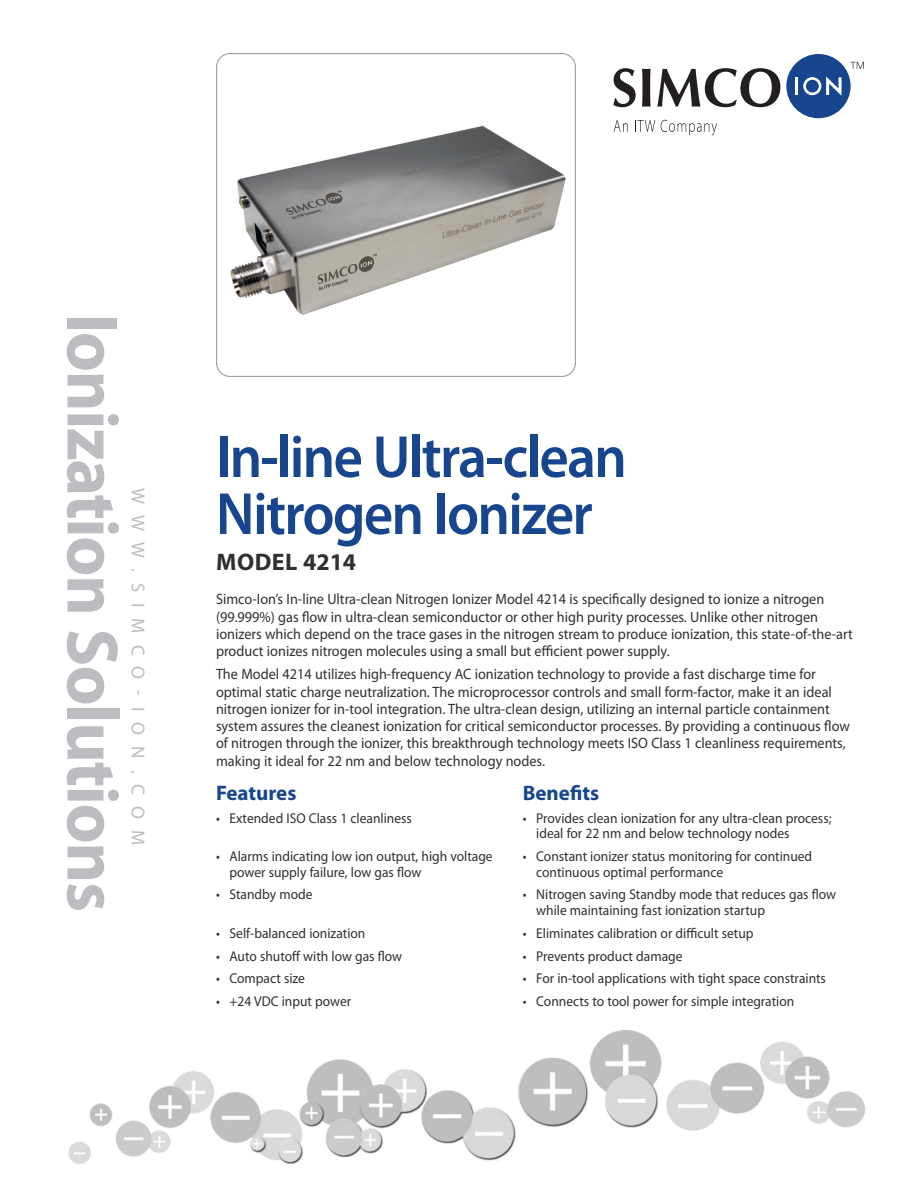
<style>
.page{position:relative;width:918px;height:1188px;background:#fff}
.page>*{position:absolute;margin:0;border:0;box-sizing:border-box;transform-origin:0 0}
.t1{font:700 73.5px "Myriad Pro";letter-spacing:-.02em;color:#bcbdc0;scale:.95 1}
.Cover__Main_head{font:600 60px/57px "Myriad Pro";letter-spacing:-.03em;color:#17468e;scale:.95 1}
.Cover__Subhead{font:700 24px "Myriad Pro";letter-spacing:.02em;color:#312f30}
.Cover__F_B_Head{font:700 21px "Myriad Pro";color:#17468e}
.t2{font:18.75px "Myriad Pro";letter-spacing:.59em;color:#bcbdc0}
.Cover__Body_Copy{font:15px/17.2px "Myriad Pro";color:#312f30;scale:.95 1}
.Cover__F_B_bullets{font:14.25px/15.8px "Myriad Pro";color:#312f30;scale:.95 1}
</style>
<div class="page">
<img style="left:68px;top:1030px;width:798px;height:134px">
<svg style="left:850px;top:62px;width:14px;height:7px"></svg>
<div style="left:786px;top:54px;width:65px;height:64px;background:#17468e;border-radius:50%"></div>
<hr style="left:795px;top:77px;width:3px;height:18px;background:#fff">
<svg style="left:803px;top:77px;width:39px;height:19px"></svg>
<svg style="left:613px;top:68px;width:23px;height:39px"></svg>
<svg style="left:642px;top:69px;width:9px;height:38px"></svg>
<svg style="left:657px;top:68px;width:123px;height:39px"></svg>
<svg style="left:614px;top:120px;width:14px;height:12px"></svg>
<svg style="left:635px;top:120px;width:20px;height:12px"></svg>
<svg style="left:661px;top:120px;width:56px;height:16px"></svg>
<img style="left:230px;top:125px;width:336px;height:190px">
<div style="left:216px;top:53px;width:360px;height:324px;border:1px solid #9d9fa2;border-radius:14px"></div>
<h1 class="t1" style="left:140px;top:314px;width:632px;rotate:90deg">Ionization Solutions</h1>
<p class="t2" style="left:150px;top:488px;width:359px;rotate:90deg">WWW.SIMCO-ION.COM</p>
<p class="Cover__Main_head" style="left:216px;top:427px;width:434px">In-line Ultra-clean<br>Nitrogen Ionizer</p>
<p class="Cover__Subhead" style="left:216px;top:547px;width:142px">MODEL 4214</p>
<p class="Cover__Body_Copy" style="left:216px;top:590px;width:672px">Simco-Ion’s In-line Ultra-clean Nitrogen Ionizer Model 4214 is specifically designed to ionize a nitrogen (99.999%) gas flow in ultra-clean semiconductor or other high purity processes. Unlike other nitrogen ionizers which depend on the trace gases in the nitrogen stream to produce ionization, this state-of-the-art product ionizes nitrogen molecules using a small but efficient power supply.</p>
<p class="Cover__Body_Copy" style="left:216px;top:665px;width:669px">The Model 4214 utilizes high-frequency AC ionization technology to provide a fast discharge time for optimal static charge neutralization. The microprocessor controls and small form-factor, make it an ideal nitrogen ionizer for in-tool integration. The ultra-clean design, utilizing an internal particle containment system assures the cleanest ionization for critical semiconductor processes. By providing a continuous flow of nitrogen through the ionizer, this breakthrough technology meets ISO Class 1 cleanliness requirements, making it ideal for 22 nm and below technology nodes.</p>
<p class="Cover__F_B_Head" style="left:216px;top:779px;width:82px">Features</p>
<p class="Cover__F_B_Head" style="left:523px;top:779px;width:78px">Benefits</p>
<p class="Cover__F_B_bullets" style="left:216px;top:810px;width:208px">• Extended ISO Class 1 cleanliness</p>
<p class="Cover__F_B_bullets" style="left:536px;top:810px;width:312px;text-indent:-14px">• Provides clean ionization for any ultra-clean process; ideal for 22 nm and below technology nodes</p>
<p class="Cover__F_B_bullets" style="left:230px;top:848px;width:279px;text-indent:-14px">• Alarms indicating low ion output, high voltage power supply failure, low gas flow</p>
<p class="Cover__F_B_bullets" style="left:536px;top:848px;width:292px;text-indent:-14px">• Constant ionizer status monitoring for continued continuous optimal performance</p>
<p class="Cover__F_B_bullets" style="left:216px;top:887px;width:103px">• Standby mode</p>
<p class="Cover__F_B_bullets" style="left:536px;top:887px;width:317px;text-indent:-14px">• Nitrogen saving Standby mode that reduces gas flow while maintaining fast ionization startup</p>
<p class="Cover__F_B_bullets" style="left:216px;top:925px;width:159px">• Self-balanced ionization</p>
<p class="Cover__F_B_bullets" style="left:523px;top:925px;width:245px">• Eliminates calibration or difficult setup</p>
<p class="Cover__F_B_bullets" style="left:216px;top:948px;width:197px">• Auto shutoff with low gas flow</p>
<p class="Cover__F_B_bullets" style="left:523px;top:948px;width:170px">• Prevents product damage</p>
<p class="Cover__F_B_bullets" style="left:216px;top:970px;width:95px">• Compact size</p>
<p class="Cover__F_B_bullets" style="left:523px;top:970px;width:321px">• For in-tool applications with tight space constraints</p>
<p class="Cover__F_B_bullets" style="left:216px;top:993px;width:144px">• +24 VDC input power</p>
<p class="Cover__F_B_bullets" style="left:523px;top:993px;width:287px">• Connects to tool power for simple integration</p>
</div>
